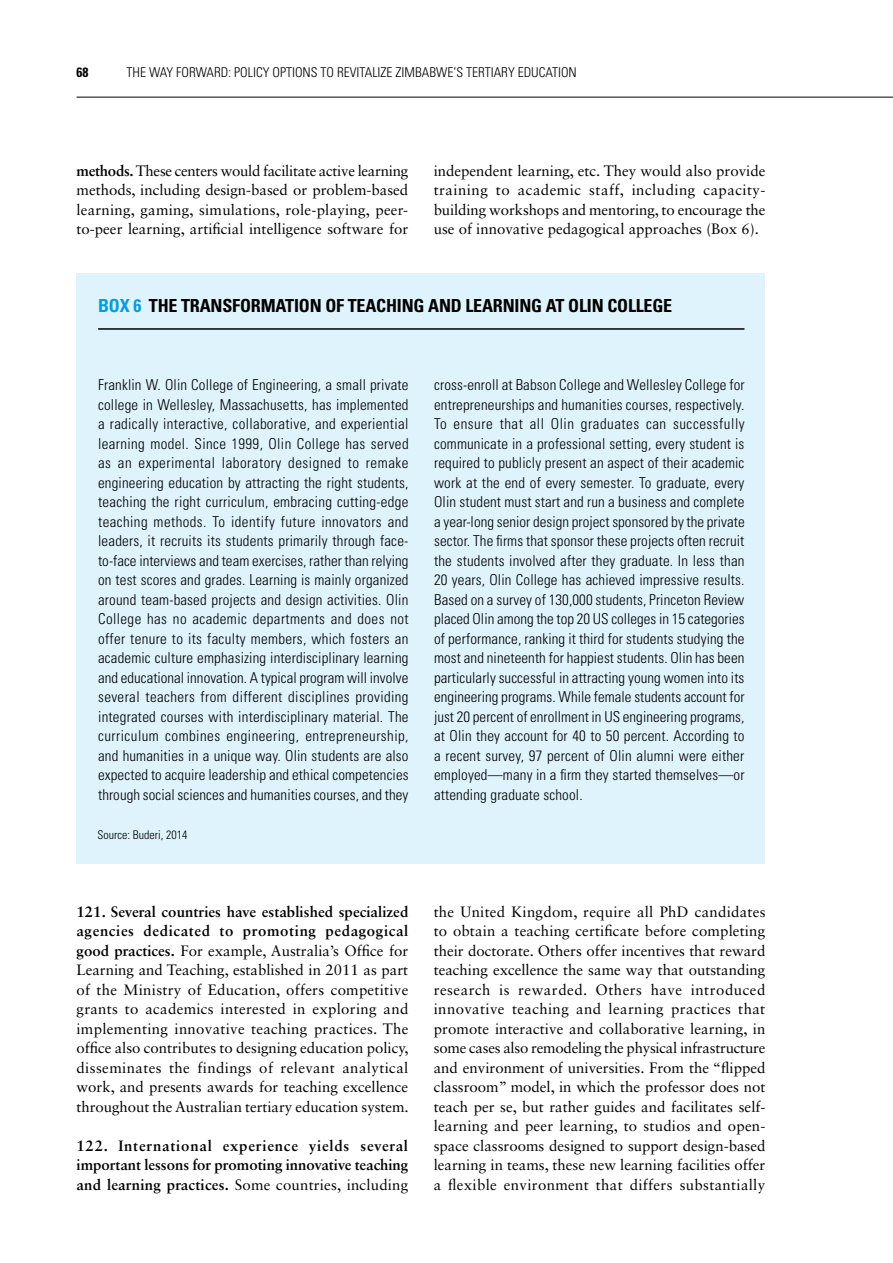
<style>
.page{position:relative;width:893px;height:1263px;background:#fff}
.page>*{position:absolute;margin:0;border:0;box-sizing:border-box;transform-origin:0 0}
.t1{font:700 condensed 18px "Univers LT Std";letter-spacing:-.01em;color:#000}
.t2{font:300 condensed 15px/19.5px "Univers LT Std";letter-spacing:.005em;color:#000;text-align:justify}
.t3{font:15px/19.5px "Sabon LT Std";color:#000;text-align:justify}
.t4{font:700 15px/19.5px "Sabon LT Std";letter-spacing:-.005em;color:#000;text-align:justify}
.t5{font:300 condensed 13.5px "Univers LT Std";color:#000}
.t6{font:700 condensed 13.5px "Univers LT Std";color:#000}
.t7{font:300 condensed 12px "Univers LT Std";color:#000}
.s1{font-weight:700}
.s2{color:#009fe3}
.s3{font-weight:400}
</style>
<div class="page">
<div style="left:77px;top:273px;width:688px;height:591px;background:#dff3fc"></div>
<hr style="left:98px;top:328px;width:646px;height:2px;background:#000">
<hr style="left:77px;top:97px;width:816px;height:1px;background:#000">
<p class="t6" style="left:77px;top:64px;width:13px">68</p>
<p class="t5" style="left:127px;top:64px;width:452px">THE WAY FORWARD: POLICY OPTIONS TO REVITALIZE ZIMBABWE’S TERTIARY EDUCATION</p>
<p class="t3" style="left:77px;top:160px;width:333px"><span class="s1">methods.</span> These centers would facilitate active learning methods, including design-based or problem-based learning, gaming, simulations, role-playing, peer&shy;to-peer learning, artificial intelligence software for</p>
<p class="t3" style="left:434px;top:160px;width:333px">independent learning, etc. They would also provide training to academic staff, including capacity&shy;building workshops and mentoring, to encourage the use of innovative pedagogical approaches (Box 6).</p>
<p class="t1" style="left:98px;top:295px;width:576px"><span class="s2">BOX 6</span> THE TRANSFORMATION OF TEACHING AND LEARNING AT OLIN COLLEGE</p>
<p class="t2" style="left:98px;top:375px;width:312px">Franklin W. Olin College of Engineering, a small private college in Wellesley, Massachusetts, has implemented a radically interactive, collaborative, and experiential learning model. Since 1999, Olin College has served as an experimental laboratory designed to remake engineering education by attracting the right students, teaching the right curriculum, embracing cutting-edge teaching methods. To identify future innovators and leaders, it recruits its students primarily through face&shy;to-face interviews and team exercises, rather than relying on test scores and grades. Learning is mainly organized around team-based projects and design activities. Olin College has no academic departments and does not offer tenure to its faculty members, which fosters an academic culture emphasizing interdisciplinary learning and educational innovation. A typical program will involve several teachers from different disciplines providing integrated courses with interdisciplinary material. The curriculum combines engineering, entrepreneurship, and humanities in a unique way. Olin students are also expected to acquire leadership and ethical competencies through social sciences and humanities courses, and they</p>
<p class="t2" style="left:434px;top:375px;width:312px">cross-enroll at Babson College and Wellesley College for entrepreneurships and humanities courses, respectively.<br>To ensure that all Olin graduates can successfully communicate in a professional setting, every student is required to publicly present an aspect of their academic work at the end of every semester. To graduate, every Olin student must start and run a business and complete a year-long senior design project sponsored by the private sector. The firms that sponsor these projects often recruit the students involved after they graduate. In less than 20 years, Olin College has achieved impressive results.<br>Based on a survey of 130,000 students, Princeton Review placed Olin among the top 20 US colleges in 15 categories of performance, ranking it third for students studying the most and nineteenth for happiest students. Olin has been particularly successful in attracting young women into its engineering programs. While female students account for just 20 percent of enrollment in US engineering programs, at Olin they account for 40 to 50 percent. According to a recent survey, 97 percent of Olin alumni were either employed—many in a firm they started themselves—or attending graduate school.</p>
<p class="t7" style="left:97px;top:827px;width:91px">Source: Buderi, 2014</p>
<p class="t3" style="left:77px;top:901px;width:334px"><span class="s1">121. Several countries have established specialized agencies dedicated to promoting pedagogical good practices.</span> For example, Australia’s Office for Learning and Teaching, established in 2011 as part of the Ministry of Education, offers competitive grants to academics interested in exploring and implementing innovative teaching practices. The office also contributes to designing education policy, disseminates the findings of relevant analytical work, and presents awards for teaching excellence throughout the Australian tertiary education system.</p>
<p class="t4" style="left:77px;top:1135px;width:333px">122. International experience yields several important lessons for promoting innovative teaching and learning practices. <span class="s3">Some countries, including</span></p>
<p class="t3" style="left:434px;top:901px;width:333px">the United Kingdom, require all PhD candidates to obtain a teaching certificate before completing their doctorate. Others offer incentives that reward teaching excellence the same way that outstanding research is rewarded. Others have introduced innovative teaching and learning practices that promote interactive and collaborative learning, in some cases also remodeling the physical infrastructure and environment of universities. From the “flipped classroom” model, in which the professor does not teach per se, but rather guides and facilitates self&shy;learning and peer learning, to studios and open&shy;space classrooms designed to support design-based learning in teams, these new learning facilities offer a flexible environment that differs substantially</p>
</div>
